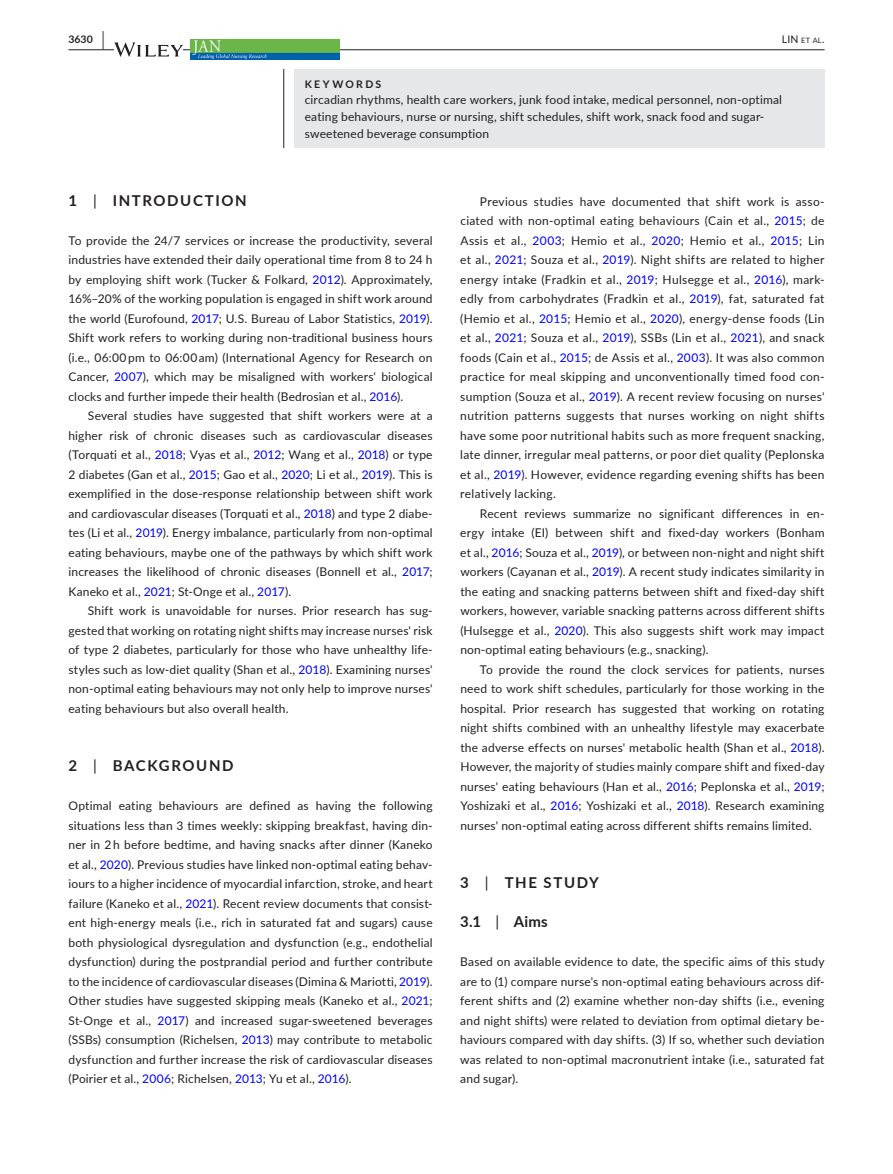
<style>
.page{position:relative;width:893px;height:1174px;background:#fff}
.page>*{position:absolute;margin:0;border:0;box-sizing:border-box;transform-origin:0 0}
.t1{font:700 15px "Lato";letter-spacing:.105em;color:#231f20}
.t2{font:12px/19.5px "Lato";letter-spacing:.015em;color:#231f20;text-align:justify}
.t3{font:700 10.5px "Lato";letter-spacing:.215em;color:#231f20}
.t4{font:10.5px "Lato";color:#231f20}
.s1{font-size:19.5px}
.s2{font-size:7.35px}
.s3{font-weight:400}
.s4{color:#00f}
</style>
<div class="page">
<hr style="left:68px;top:49px;width:756px;height:1px;background:#231f20">
<svg style="left:114px;top:42px;width:69px;height:15px"></svg>
<img style="left:191px;top:40px;width:148px;height:19px">
<div style="left:294px;top:69px;width:530px;height:79px;background:#e6e7e9"></div>
<hr style="left:283px;top:69px;width:1px;height:79px;background:#231f20">
<p class="t3" style="left:68px;top:31px;width:37px">3630 <span class="s1">|</span></p>
<p class="t4" style="left:782px;top:31px;width:44px">LIN <span class="s2">et al</span>.</p>
<p class="t3" style="left:305px;top:76px;width:78px">KEYWORDS</p>
<p class="t2" style="left:305px;top:91px;width:479px;line-height:16.5px;text-align:left">circadian rhythms, health care workers, junk food intake, medical personnel, non-optimal eating behaviours, nurse or nursing, shift schedules, shift work, snack food and sugar&shy;sweetened beverage consumption</p>
<p class="t1" style="left:68px;top:189px;width:180px">1 <span class="s3">|</span> INTRODUCTION</p>
<p class="t2" style="left:68px;top:230px;width:366px">To provide the 24/7 services or increase the productivity, several industries have extended their daily operational time from 8 to 24 h by employing shift work (Tucker &amp; Folkard, <span class="s4">2012</span>). Approximately, 16%–20% of the working population is engaged in shift work around the world (Eurofound, <span class="s4">2017</span>; U.S. Bureau of Labor Statistics, <span class="s4">2019</span>).<br>Shift work refers to working during non-traditional business hours (i.e., 06:00 pm to 06:00 am) (International Agency for Research on Cancer, <span class="s4">2007</span>), which may be misaligned with workers' biological clocks and further impede their health (Bedrosian et al., <span class="s4">2016</span>).</p>
<p class="t2" style="left:68px;top:405px;width:366px;text-indent:20px">Several studies have suggested that shift workers were at a higher risk of chronic diseases such as cardiovascular diseases (Torquati et al., <span class="s4">2018</span>; Vyas et al., <span class="s4">2012</span>; Wang et al., <span class="s4">2018</span>) or type 2 diabetes (Gan et al., <span class="s4">2015</span>; Gao et al., <span class="s4">2020</span>; Li et al., <span class="s4">2019</span>). This is exemplified in the dose-response relationship between shift work and cardiovascular diseases (Torquati et al., <span class="s4">2018</span>) and type 2 diabe&shy;tes (Li et al., <span class="s4">2019</span>). Energy imbalance, particularly from non-optimal eating behaviours, maybe one of the pathways by which shift work increases the likelihood of chronic diseases (Bonnell et al., <span class="s4">2017</span>; Kaneko et al., <span class="s4">2021</span>; St-Onge et al., <span class="s4">2017</span>).</p>
<p class="t2" style="left:68px;top:600px;width:366px;text-indent:20px">Shift work is unavoidable for nurses. Prior research has sug&shy;gested that working on rotating night shifts may increase nurses' risk of type 2 diabetes, particularly for those who have unhealthy life&shy;styles such as low-diet quality (Shan et al., <span class="s4">2018</span>). Examining nurses' non-optimal eating behaviours may not only help to improve nurses' eating behaviours but also overall health.</p>
<p class="t1" style="left:68px;top:755px;width:167px">2 <span class="s3">|</span> BACKGROUND</p>
<p class="t2" style="left:68px;top:795px;width:366px">Optimal eating behaviours are defined as having the following situations less than 3 times weekly: skipping breakfast, having din&shy;ner in 2 h before bedtime, and having snacks after dinner (Kaneko et al., <span class="s4">2020</span>). Previous studies have linked non-optimal eating behav&shy;iours to a higher incidence of myocardial infarction, stroke, and heart failure (Kaneko et al., <span class="s4">2021</span>). Recent review documents that consist&shy;ent high-energy meals (i.e., rich in saturated fat and sugars) cause both physiological dysregulation and dysfunction (e.g., endothelial dysfunction) during the postprandial period and further contribute to the incidence of cardiovascular diseases (Dimina &amp; Mariotti, <span class="s4">2019</span>).<br>Other studies have suggested skipping meals (Kaneko et al., <span class="s4">2021</span>; St-Onge et al., <span class="s4">2017</span>) and increased sugar-sweetened beverages (SSBs) consumption (Richelsen, <span class="s4">2013</span>) may contribute to metabolic dysfunction and further increase the risk of cardiovascular diseases (Poirier et al., <span class="s4">2006</span>; Richelsen, <span class="s4">2013</span>; Yu et al., <span class="s4">2016</span>).</p>
<p class="t2" style="left:460px;top:191px;width:366px;text-indent:20px">Previous studies have documented that shift work is asso&shy;ciated with non-optimal eating behaviours (Cain et al., <span class="s4">2015</span>; de Assis et al., <span class="s4">2003</span>; Hemio et al., <span class="s4">2020</span>; Hemio et al., <span class="s4">2015</span>; Lin et al., <span class="s4">2021</span>; Souza et al., <span class="s4">2019</span>). Night shifts are related to higher energy intake (Fradkin et al., <span class="s4">2019</span>; Hulsegge et al., <span class="s4">2016</span>), mark&shy;edly from carbohydrates (Fradkin et al., <span class="s4">2019</span>), fat, saturated fat (Hemio et al., <span class="s4">2015</span>; Hemio et al., <span class="s4">2020</span>), energy-dense foods (Lin et al., <span class="s4">2021</span>; Souza et al., <span class="s4">2019</span>), SSBs (Lin et al., <span class="s4">2021</span>), and snack foods (Cain et al., <span class="s4">2015</span>; de Assis et al., <span class="s4">2003</span>). It was also common practice for meal skipping and unconventionally timed food con&shy;sumption (Souza et al., <span class="s4">2019</span>). A recent review focusing on nurses' nutrition patterns suggests that nurses working on night shifts have some poor nutritional habits such as more frequent snacking, late dinner, irregular meal patterns, or poor diet quality (Peplonska et al., <span class="s4">2019</span>). However, evidence regarding evening shifts has been relatively lacking.</p>
<p class="t2" style="left:460px;top:503px;width:366px;text-indent:19px">Recent reviews summarize no significant differences in en&shy;ergy intake (EI) between shift and fixed-day workers (Bonham et al., <span class="s4">2016</span>; Souza et al., <span class="s4">2019</span>), or between non-night and night shift workers (Cayanan et al., <span class="s4">2019</span>). A recent study indicates similarity in the eating and snacking patterns between shift and fixed-day shift workers, however, variable snacking patterns across different shifts (Hulsegge et al., <span class="s4">2020</span>). This also suggests shift work may impact non-optimal eating behaviours (e.g., snacking).</p>
<p class="t2" style="left:460px;top:659px;width:366px;text-indent:20px">To provide the round the clock services for patients, nurses need to work shift schedules, particularly for those working in the hospital. Prior research has suggested that working on rotating night shifts combined with an unhealthy lifestyle may exacerbate the adverse effects on nurses' metabolic health (Shan et al., <span class="s4">2018</span>).<br>However, the majority of studies mainly compare shift and fixed-day nurses' eating behaviours (Han et al., <span class="s4">2016</span>; Peplonska et al., <span class="s4">2019</span>; Yoshizaki et al., <span class="s4">2016</span>; Yoshizaki et al., <span class="s4">2018</span>). Research examining nurses' non-optimal eating across different shifts remains limited.</p>
<p class="t1" style="left:460px;top:872px;width:140px">3 <span class="s3">|</span> THE STUDY</p>
<p class="t1" style="left:460px;top:911px;width:89px">3.1 <span class="s3">|</span> Aims</p>
<p class="t2" style="left:460px;top:951px;width:366px">Based on available evidence to date, the specific aims of this study are to (1) compare nurse's non-optimal eating behaviours across dif&shy;ferent shifts and (2) examine whether non-day shifts (i.e., evening and night shifts) were related to deviation from optimal dietary be&shy;haviours compared with day shifts. (3) If so, whether such deviation was related to non-optimal macronutrient intake (i.e., saturated fat and sugar).</p>
</div>
